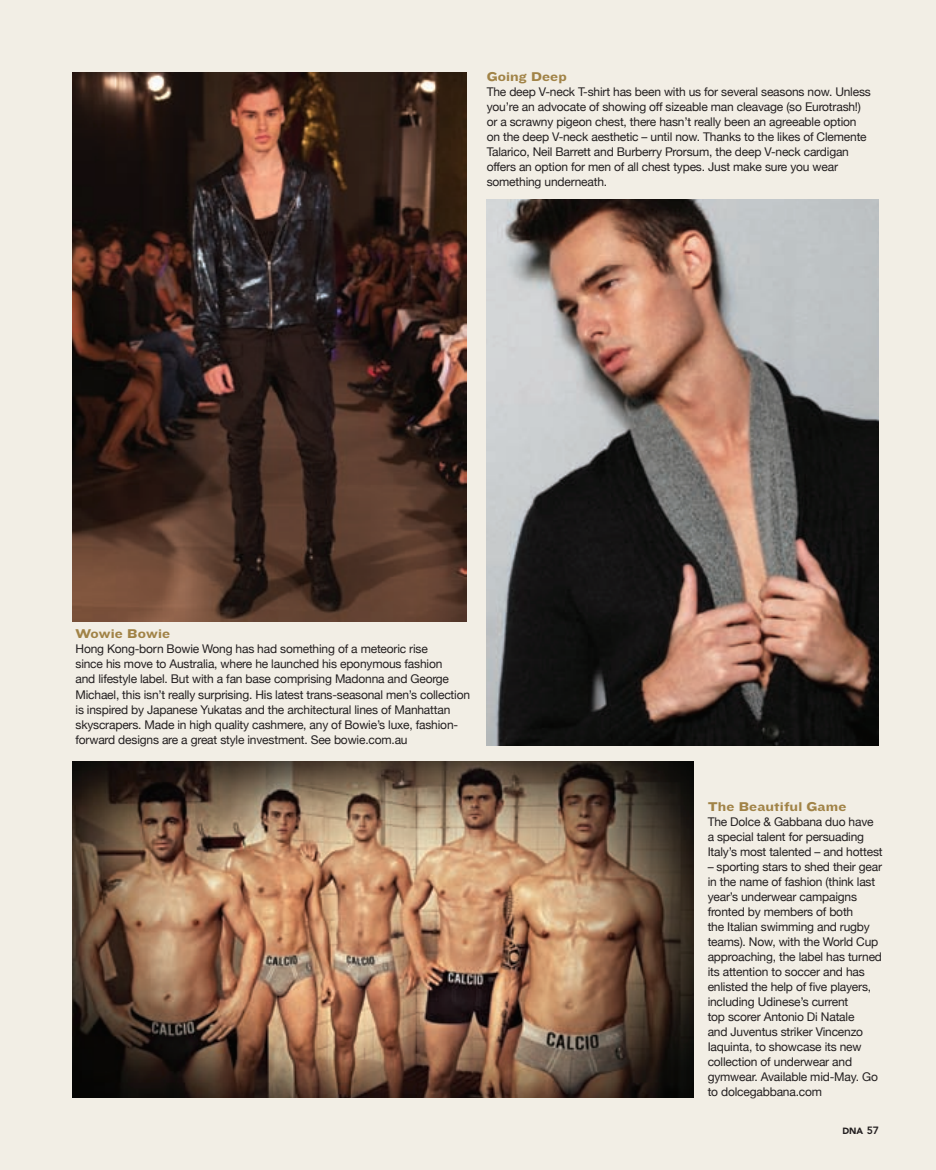
<style>
.page{position:relative;width:936px;height:1170px;background:#fff}
.page>*{position:absolute;margin:0;border:0;box-sizing:border-box;transform-origin:0 0}
.Body_Copy_First_Para{font:13.2px "Knockout HTF53 Heviweight";letter-spacing:.01em;color:#a18347}
.Breakout_first_parag{font:12px/15px "Helvetica Neue";letter-spacing:-.015em;color:#231f20}
.t1{font:900 9px "Avenir";color:#231f20}
.s1{font-weight:800;font-size:10.5px}
</style>
<div class="page">
<div style="left:0;top:0;width:935px;height:1169px;background:#f2eee5"></div>
<img style="left:72px;top:761px;width:621px;height:336px">
<img style="left:72px;top:72px;width:395px;height:549px">
<img style="left:486px;top:199px;width:392px;height:546px">
<p class="Body_Copy_First_Para" style="left:486px;top:69px;width:82px">Going Deep</p>
<p class="Breakout_first_parag" style="left:486px;top:84px;width:385px">The deep V-neck T-shirt has been with us for several seasons now. Unless you’re an advocate of showing off sizeable man cleavage (so Eurotrash!) or a scrawny pigeon chest, there hasn’t really been an agreeable option on the deep V-neck aesthetic – until now. Thanks to the likes of Clemente Talarico, Neil Barrett and Burberry Prorsum, the deep V-neck cardigan offers an option for men of all chest types. Just make sure you wear something underneath.</p>
<p class="Body_Copy_First_Para" style="left:75px;top:626px;width:96px">Wowie Bowie</p>
<p class="Breakout_first_parag" style="left:75px;top:641px;width:396px">Hong Kong-born Bowie Wong has had something of a meteoric rise<br>since his move to Australia, where he launched his eponymous fashion<br>and lifestyle label. But with a fan base comprising Madonna and George Michael, this isn’t really surprising. H is latest trans-seasonal men’s collection is inspired by Japanese Yukatas and the architectural lines of Manhattan skyscrapers. Made in high quality cashmere, any of Bowie’s luxe, fashion&shy;forward designs are a great style investment. See bowie.com.au</p>
<p class="Body_Copy_First_Para" style="left:707px;top:799px;width:140px">The Beautiful Game</p>
<p class="Breakout_first_parag" style="left:707px;top:813px;width:176px">The Dolce &amp; Gabbana duo have a special talent for persuading<br>Italy’s most talented – and hottest</p>
<p class="Breakout_first_parag" style="left:707px;top:858px;width:176px">– sporting stars to shed their gear in the name of fashion (think last year’s underwear campaigns fronted by members of both<br>the Italian swimming and rugby teams). Now, with the World Cup approaching, the label has turned its attention to soccer and has enlisted the help of five players, including Udinese’s current<br>top scorer Antonio Di Natale<br>and Juventus striker Vincenzo<br>I aquinta, to showcase its new collection of underwear and gymwear. Available mid-May. Go to dolcegabbana.com</p>
<p class="t1" style="left:842px;top:1124px;width:38px">DNA <span class="s1">57</span></p>
</div>
